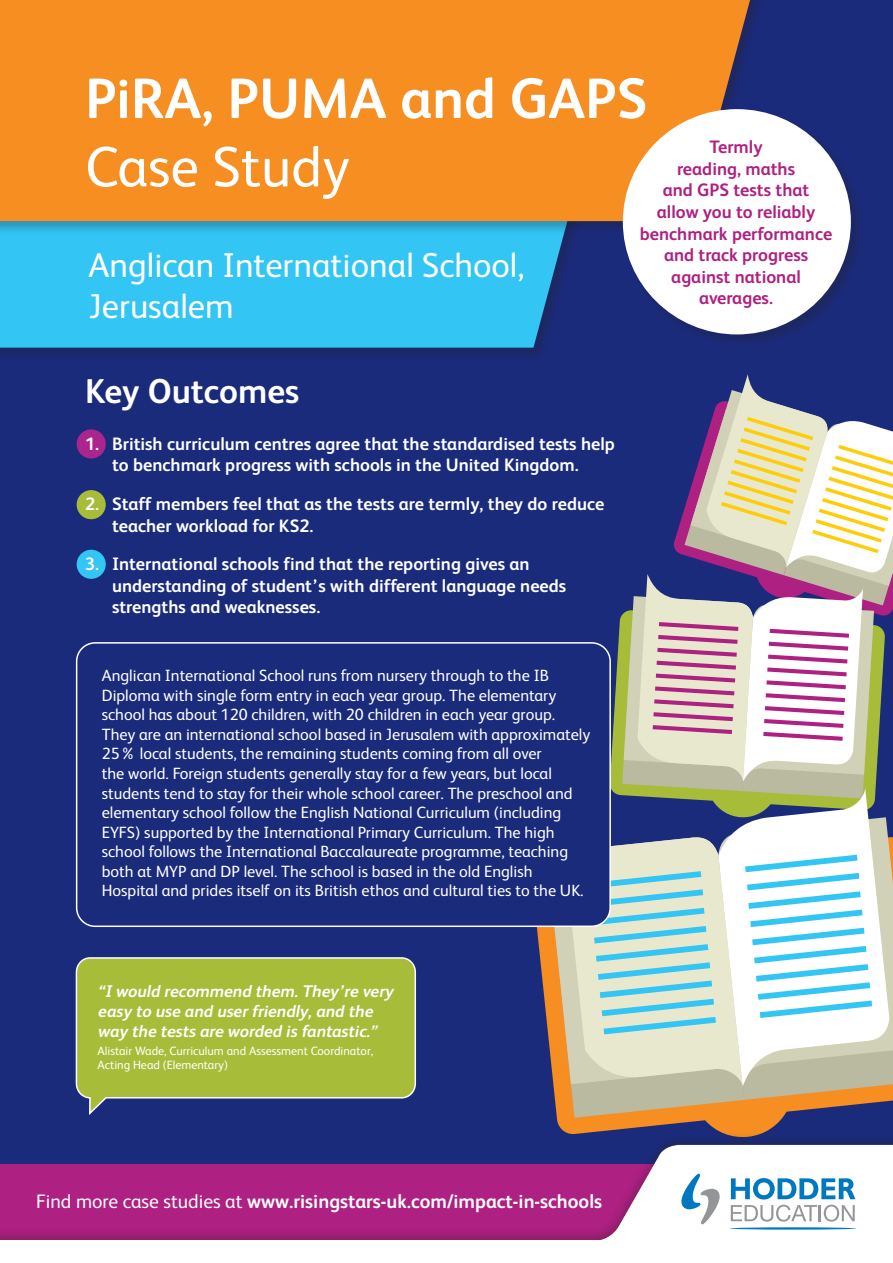
<style>
.page{position:relative;width:893px;height:1263px;background:#fff}
.page>*{position:absolute;margin:0;border:0;box-sizing:border-box;transform-origin:0 0}
.t1{font:700 57px/68.4px "FS Albert";color:#fff}
.t2{font:34.5px/41.4px "FS Albert";color:#fff}
.t3{font:700 34.5px "FS Albert";color:#fff}
.t4{font:700 19.5px "FS Albert";color:#fff}
.t5{font:700 18px/21.6px "FS Albert";color:#fff}
.t6{font:700 18px/21.6px "FS Albert";color:#ae2082;text-align:center}
.t7{font:italic 700 16.8px/20.2px "FS Albert";color:#fff}
.t8{font:16.35px/19.5px "FS Albert";color:#fff}
.t9{font:12px/14.4px "FS Albert";color:#fff}
.s1{font-weight:400}
</style>
<div class="page">
<div style="left:0;top:0;width:893px;height:1200px;background:#1b2b7c"></div>
<svg style="left:611px;top:615px;width:107px;height:192px"></svg>
<svg style="left:622px;top:374px;width:271px;height:424px"></svg>
<svg style="left:536px;top:927px;width:357px;height:197px"></svg>
<svg style="left:550px;top:1086px;width:194px;height:32px;background:#d39c5a"></svg>
<svg style="left:547px;top:927px;width:14px;height:159px;background:#de8b37"></svg>
<svg style="left:561px;top:837px;width:156px;height:249px;background:#cac1aa"></svg>
<svg style="left:718px;top:787px;width:171px;height:64px"></svg>
<svg style="left:583px;top:851px;width:310px;height:249px;background:#cde1da"></svg>
<div style="left:0;top:0;width:649px;height:362px;background:#231f20;opacity:.3"></div>
<svg style="left:0;top:235px;width:621px;height:113px;background:#30b2e4"></svg>
<div style="left:0;top:0;width:806px;height:235px;background:#231f20;opacity:.3"></div>
<div style="left:0;top:0;width:750px;height:221px;background:#f68e21"></div>
<div style="left:621px;top:107px;width:244px;height:242px;background:#231f20;opacity:.3"></div>
<div style="left:623px;top:109px;width:228px;height:225px;background:#fff;border-radius:50%"></div>
<div style="left:77px;top:643px;width:533px;height:283px;background:#1b2b7c;border-radius:19px"></div>
<div style="left:76px;top:642px;width:535px;height:285px;border:2px solid #fff;border-radius:19px"></div>
<div style="left:76px;top:958px;width:339px;height:140px;background:#a7bd39;border-radius:14px"></div>
<div style="left:76px;top:957px;width:340px;height:141px;border:2px solid #fff;border-radius:14px"></div>
<div style="left:77px;top:429px;width:29px;height:29px;background:#ab258f;border-radius:50%"></div>
<div style="left:77px;top:490px;width:29px;height:29px;background:#a7bd39;border-radius:50%"></div>
<div style="left:77px;top:550px;width:29px;height:29px;background:#33c5f3;border-radius:50%"></div>
<img style="left:0;top:1124px;width:893px;height:116px">
<svg style="left:731px;top:1205px;width:124px;height:16px"></svg>
<svg style="left:731px;top:1178px;width:124px;height:21px;background:#77b7dd"></svg>
<svg style="left:681px;top:1174px;width:39px;height:50px"></svg>
<hr style="left:730px;top:1227px;width:126px;height:2px;background:#0078c0;border-radius:50%">
<p class="t1" style="left:85px;top:64px;width:564px">PiRA, PUMA and GAPS<br><span class="s1">Case Study</span></p>
<p class="t6" style="left:640px;top:136px;width:194px">Termly<br>reading, maths<br>and GPS tests that allow you to reliably benchmark performance and track progress against national averages.</p>
<p class="t2" style="left:89px;top:244px;width:437px">Anglican International School,<br>Jerusalem</p>
<p class="t3" style="left:85px;top:371px;width:216px">Key Outcomes</p>
<p class="t5" style="left:85px;top:433px;width:531px;text-align:center">1. British curriculum centres agree that the standardised tests help to benchmark progress with schools in the United Kingdom.</p>
<p class="t5" style="left:112px;top:493px;width:494px;text-indent:-27px">2. Staff members feel that as the tests are termly, they do reduce teacher workload for KS2.</p>
<p class="t5" style="left:112px;top:553px;width:456px;text-indent:-27px">3. International schools find that the reporting gives an understanding of student’s with different language needs strengths and weaknesses.</p>
<p class="t8" style="left:102px;top:666px;width:490px">Anglican International School runs from nursery through to the IB Diploma with single form entry in each year group. The elementary school has about 120 children, with 20 children in each year group.<br>They are an international school based in Jerusalem with approximately 25% local students, the remaining students coming from all over<br>the world. Foreign students generally stay for a few years, but local students tend to stay for their whole school career. The preschool and elementary school follow the English National Curriculum (including EYFS) supported by the International Primary Curriculum. The high school follows the International Baccalaureate programme, teaching both at MYP and DP level. The school is based in the old English Hospital and prides itself on its British ethos and cultural ties to the UK.</p>
<p class="t7" style="left:98px;top:981px;width:300px">“I would recommend them.They’re very easy to use and userfriendly,and the way the tests are worded is fantastic.”</p>
<p class="t9" style="left:98px;top:1044px;width:277px">Alistair Wade, Curriculum and Assessment Coordinator,<br>Acting Head (Elementary)</p>
<p class="t4" style="left:36px;top:1190px;width:568px"><span class="s1">Find more case studies at</span> www.risingstars-uk.com/impact-in-schools</p>
</div>
